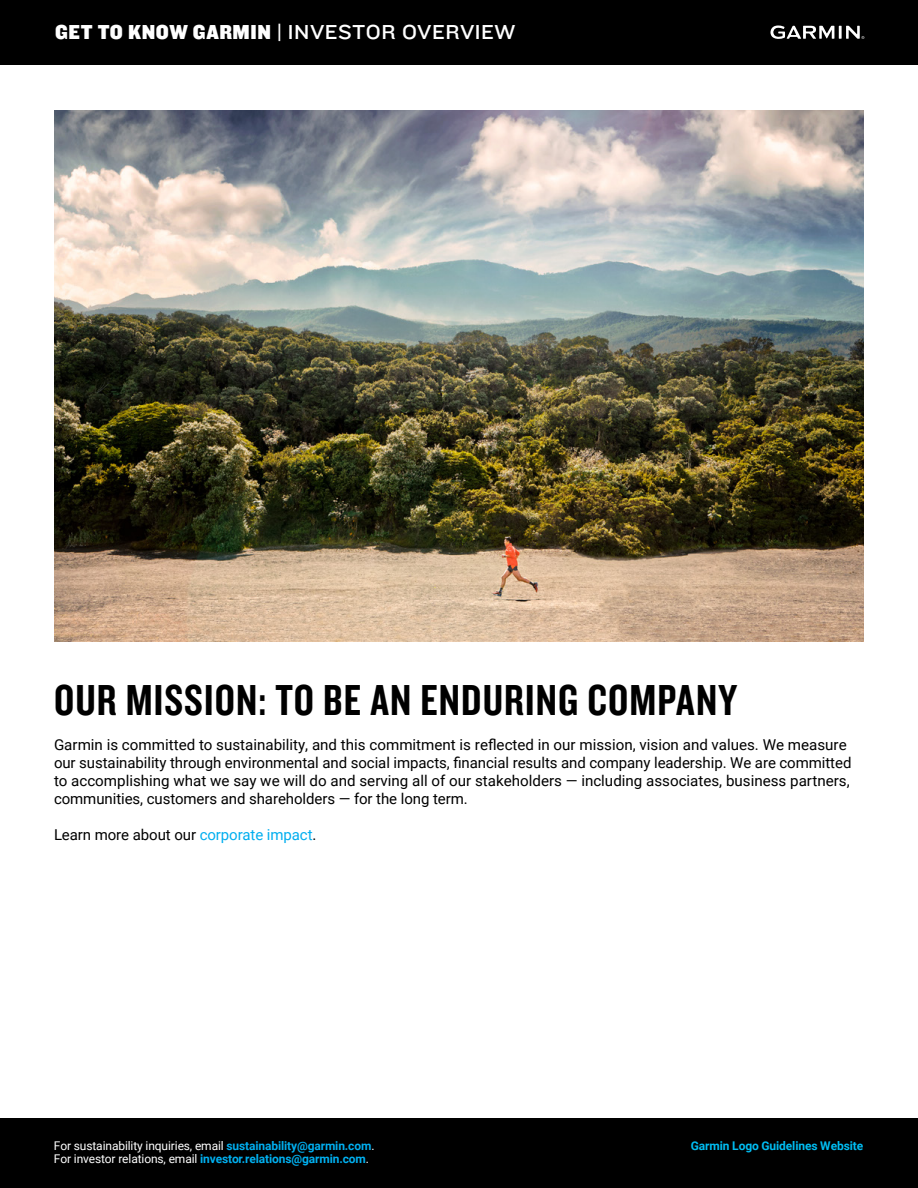
<style>
.page{position:relative;width:918px;height:1188px;background:#fff}
.page>*{position:absolute;margin:0;border:0;box-sizing:border-box;transform-origin:0 0}
.t1{font:45px "Knockout 49 Liteweight";letter-spacing:.025em;color:#000}
.t2{font:21px "Knockout 32 Junior Cruisewt";letter-spacing:.025em;color:#fff}
.t3{font:15px/18px "Roboto";letter-spacing:-.005em;color:#000}
.t4{font:12px "Roboto";letter-spacing:-.01em;color:#fff}
.t5{font:700 12px "Roboto";letter-spacing:-.01em;color:#00b0f0}
.t6{font:700 12px "Roboto";letter-spacing:-.01em;color:#00bdf2}
.s1{font-family:"Knockout 71 Full Middlewt"}
.s2{color:#00aeef}
.s3{font-weight:700;color:#00aeef}
.s4{font-weight:400;color:#fff}
</style>
<div class="page">
<img style="left:54px;top:111px;width:810px;height:530px">
<div style="left:0;top:1118px;width:918px;height:70px;background:#000"></div>
<div style="left:0;top:0;width:918px;height:64px;background:#000"></div>
<svg style="left:770px;top:25px;width:94px;height:14px"></svg>
<h2 class="t2" style="left:55px;top:17px;width:462px"><span class="s1">GET TO KNOW GARMIN</span> | INVESTOR OVERVIEW</h2>
<h1 class="t1" style="left:54px;top:672px;width:685px">OUR MISSION: TO BE AN ENDURING COMPANY</h1>
<p class="t3" style="left:54px;top:735px;width:799px">Garmin is committed to sustainability, and this commitment is reflected in our mission, vision and values. We measure our sustainability through environmental and social impacts, financial results and company leadership. We are committed to accomplishing what we say we will do and serving all of our stakeholders — including associates, business partners, communities, customers and shareholders — for the long term.</p>
<p class="t3" style="left:54px;top:825px;width:264px">Learn more about our <span class="s2">corporate impact</span>.</p>
<p class="t4" style="left:54px;top:1137px;width:322px">For sustainability inquiries, email <span class="s3">sustainability@garmin.com</span>.</p>
<p class="t6" style="left:691px;top:1137px;width:174px">Garmin Logo Guidelines Website</p>
<p class="t5" style="left:54px;top:1150px;width:317px"><span class="s4">For investor relations, email</span> investor.relations@garmin.com<span class="s4">.</span></p>
</div>
